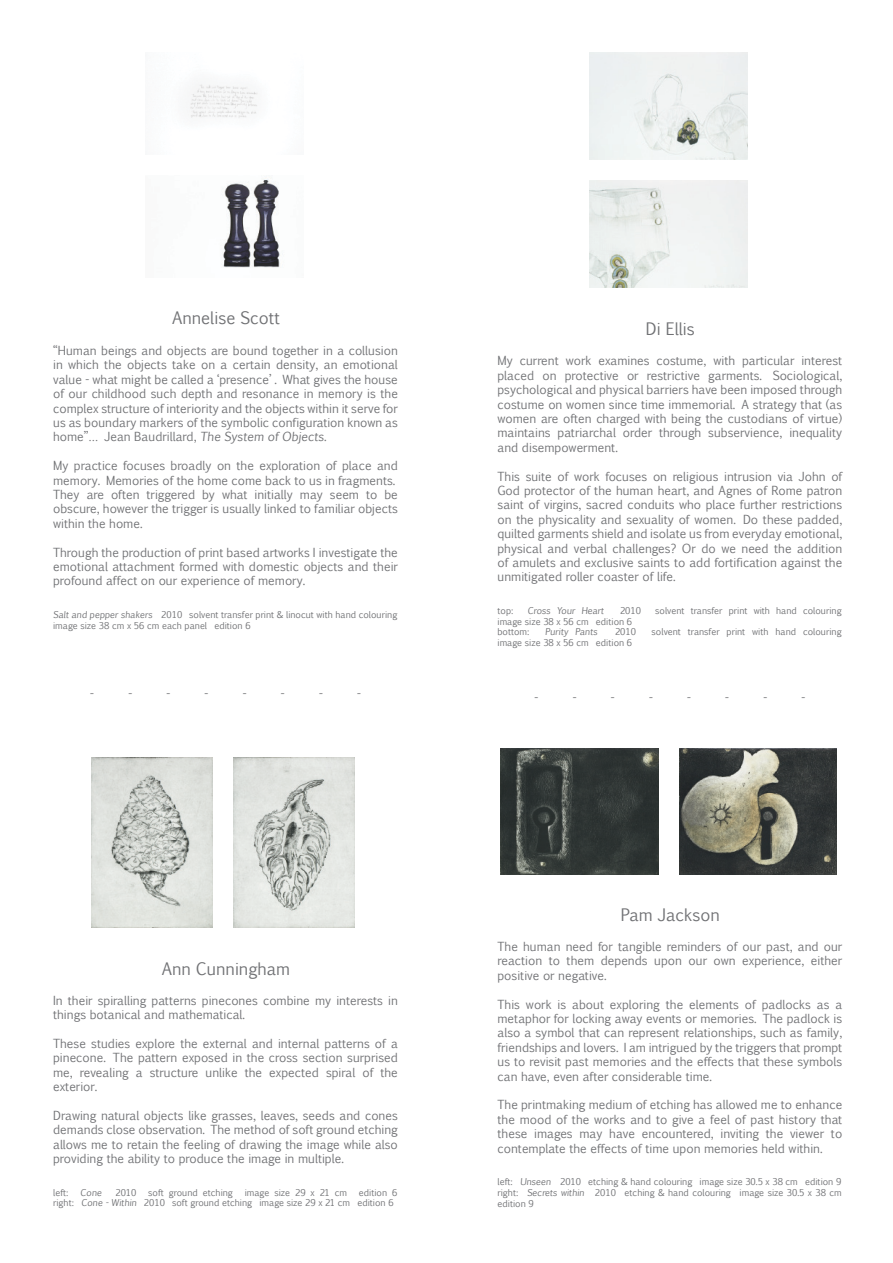
<style>
.page{position:relative;width:893px;height:1263px;background:#fff}
.page>*{position:absolute;margin:0;border:0;box-sizing:border-box;transform-origin:0 0}
.t1{font:16.5px "Euphemia CAS";color:#707174}
.t2{font:12px/14.4px "Euphemia CAS";color:#707174;text-align:justify}
.t3{font:9px/10.8px "Euphemia CAS";color:#707174}
</style>
<div class="page">
<img style="left:590px;top:53px;width:157px;height:107px">
<img style="left:590px;top:181px;width:157px;height:106px">
<img style="left:501px;top:749px;width:157px;height:125px">
<img style="left:679px;top:749px;width:158px;height:125px">
<img style="left:92px;top:757px;width:121px;height:170px">
<img style="left:234px;top:757px;width:121px;height:170px">
<img style="left:223px;top:179px;width:57px;height:89px">
<img style="left:190px;top:84px;width:68px;height:34px">
<h1 class="t1" style="left:172px;top:306px;width:109px">Annelise Scott</h1>
<p class="t2" style="left:53px;top:343px;width:346px">“Human beings and objects are bound together in a collusion in which the objects take on a certain density, an emotional value - what might be called a ‘presence’ . What gives the house of our childhood such depth and resonance in memory is the complex structure of interiority and the objects within it serve for us as boundary markers of the symbolic configuration known as home”… Jean Baudrillard, The System of Objects.</p>
<p class="t2" style="left:53px;top:458px;width:346px;text-align:left">My practice focuses broadly on the exploration of place and memory. Memories of the home come back to us in fragments.<br>They are often triggered by what initially may seem to be obscure, however the trigger is usually linked to familiar objects within the home.</p>
<p class="t2" style="left:53px;top:545px;width:346px">Through the production of print based artworks I investigate the emotional attachment formed with domestic objects and their profound affect on our experience of memory.</p>
<p class="t3" style="left:53px;top:609px;width:346px">Salt and pepper shakers 2010 solvent transfer print &amp; linocut with hand colouring image size 38 cm x 56 cm each panel edition 6</p>
<p class="t2" style="left:90px;top:687px;width:6px">-</p>
<p class="t2" style="left:128px;top:687px;width:6px">-</p>
<p class="t2" style="left:166px;top:687px;width:6px">-</p>
<p class="t2" style="left:204px;top:687px;width:6px">-</p>
<p class="t2" style="left:242px;top:687px;width:6px">-</p>
<p class="t2" style="left:281px;top:687px;width:6px">-</p>
<p class="t2" style="left:319px;top:687px;width:6px">-</p>
<p class="t2" style="left:357px;top:687px;width:6px">-</p>
<h1 class="t1" style="left:162px;top:957px;width:130px">Ann Cunningham</h1>
<p class="t2" style="left:53px;top:993px;width:346px">In their spiralling patterns pinecones combine my interests in things botanical and mathematical.</p>
<p class="t2" style="left:53px;top:1036px;width:346px">These studies explore the external and internal patterns of a pinecone. The pattern exposed in the cross section surprised me, revealing a structure unlike the expected spiral of the exterior.</p>
<p class="t2" style="left:53px;top:1108px;width:346px">Drawing natural objects like grasses, leaves, seeds and cones demands close observation. The method of soft ground etching allows me to retain the feeling of drawing the image while also providing the ability to produce the image in multiple.</p>
<p class="t3" style="left:53px;top:1187px;width:17px">left:</p>
<p class="t3" style="left:80px;top:1187px;width:24px">Cone</p>
<p class="t3" style="left:115px;top:1187px;width:22px">2010</p>
<p class="t3" style="left:148px;top:1187px;width:86px">soft ground etching</p>
<p class="t3" style="left:245px;top:1187px;width:104px">image size 29 x 21 cm</p>
<p class="t3" style="left:53px;top:1187px;width:346px;text-indent:306px">edition 6 right: Cone - Within 2010 soft ground etching image size 29 x 21 cm edition 6</p>
<h1 class="t1" style="left:646px;top:317px;width:50px">Di Ellis</h1>
<p class="t2" style="left:497px;top:354px;width:346px">My current work examines costume, with particular interest placed on protective or restrictive garments. Sociological, psychological and physical barriers have been imposed through costume on women since time immemorial. A strategy that (as women are often charged with being the custodians of virtue) maintains patriarchal order through subservience, inequality and disempowerment.</p>
<p class="t2" style="left:497px;top:469px;width:346px">This suite of work focuses on religious intrusion via John of God protector of the human heart, and Agnes of Rome patron saint of virgins, sacred conduits who place further restrictions on the physicality and sexuality of women. Do these padded, quilted garments shield and isolate us from everyday emotional, physical and verbal challenges? Or do we need the addition of amulets and exclusive saints to add fortification against the unmitigated roller coaster of life.</p>
<p class="t3" style="left:497px;top:605px;width:17px">top:</p>
<p class="t3" style="left:528px;top:605px;width:79px">Cross Your Heart</p>
<p class="t3" style="left:620px;top:605px;width:22px">2010</p>
<p class="t3" style="left:655px;top:605px;width:188px">solvent transfer print with hand colouring</p>
<p class="t3" style="left:497px;top:616px;width:136px">image size 38 x 56 cm edition 6 bottom:</p>
<p class="t3" style="left:545px;top:626px;width:55px">Purity Pants</p>
<p class="t3" style="left:615px;top:626px;width:22px">2010</p>
<p class="t3" style="left:652px;top:626px;width:192px">solvent transfer print with hand colouring</p>
<p class="t3" style="left:497px;top:637px;width:136px">image size 38 x 56 cm edition 6</p>
<p class="t2" style="left:534px;top:691px;width:6px">-</p>
<p class="t2" style="left:572px;top:691px;width:6px">-</p>
<p class="t2" style="left:610px;top:691px;width:6px">-</p>
<p class="t2" style="left:649px;top:691px;width:6px">-</p>
<p class="t2" style="left:687px;top:691px;width:6px">-</p>
<p class="t2" style="left:725px;top:691px;width:6px">-</p>
<p class="t2" style="left:763px;top:691px;width:6px">-</p>
<p class="t2" style="left:801px;top:691px;width:6px">-</p>
<h1 class="t1" style="left:621px;top:903px;width:101px">Pam Jackson</h1>
<p class="t2" style="left:497px;top:939px;width:346px">The human need for tangible reminders of our past, and our reaction to them depends upon our own experience, either positive or negative.</p>
<p class="t2" style="left:497px;top:997px;width:346px">This work is about exploring the elements of padlocks as a metaphor for locking away events or memories. The padlock is also a symbol that can represent relationships, such as family, friendships and lovers. I am intrigued by the triggers that prompt us to revisit past memories and the effects that these symbols can have, even after considerable time.</p>
<p class="t2" style="left:497px;top:1098px;width:346px">The printmaking medium of etching has allowed me to enhance the mood of the works and to give a feel of past history that these images may have encountered, inviting the viewer to contemplate the effects of time upon memories held within.</p>
<p class="t3" style="left:497px;top:1176px;width:346px;text-align:justify">left: Unseen 2010 etching &amp; hand colouring image size 30.5 x 38 cm edition 9 right: Secrets within 2010 etching &amp; hand colouring image size 30.5 x 38 cm edition 9</p>
</div>
